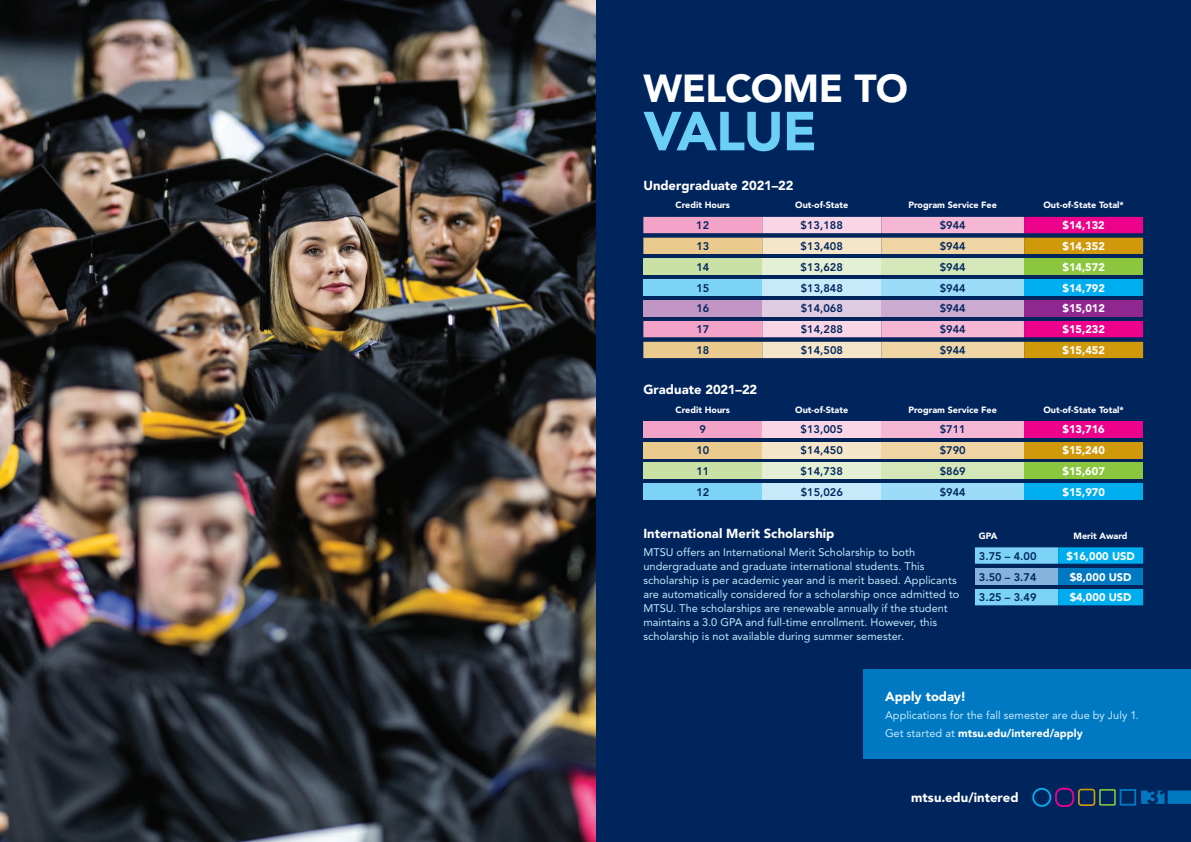
<style>
.page{position:relative;width:1191px;height:842px;background:#00255d}
.page>*{position:absolute;margin:0;border:0;box-sizing:border-box;transform-origin:0 0}
.t1{font:900 54.4px "Avenir LT Pro";letter-spacing:-.025em;color:#6bcff6}
.t2{font:900 38.8px "Avenir LT Pro";letter-spacing:-.015em;color:#fff}
.t3{font:900 21.6px "Avenir LT Pro";color:#00255d}
.t4{font:900 13px "Avenir LT Pro";color:#fff}
.t5{font:11px/14px "Avenir LT Pro";letter-spacing:.005em;color:#c6eafa}
.t6{font:800 11px "Avenir LT Pro";color:#00255d}
.t7{font:900 11px "Avenir LT Pro";color:#fff}
.t8{font:900 9px "Avenir LT Pro";color:#fff}
.s1{font-weight:900;color:#fff}
</style>
<div class="page">
<div style="left:1141px;top:790px;width:50px;height:14px;background:#0079c2"></div>
<div style="left:1119px;top:789px;width:17px;height:17px;border:2px solid #0079c2"></div>
<div style="left:1099px;top:789px;width:16px;height:17px;border:2px solid #8bc63e"></div>
<div style="left:1078px;top:789px;width:17px;height:17px;border:2px solid #d0990c;border-radius:3px"></div>
<div style="left:1055px;top:788px;width:19px;height:19px;border:2px solid #ed028c;border-radius:6px"></div>
<div style="left:1032px;top:788px;width:19px;height:19px;border:2px solid #00aeef;border-radius:50%"></div>
<svg style="left:643px;top:217px;width:500px;height:141px"></svg>
<div style="left:643px;top:258px;width:119px;height:17px;background:#c9e1a4"></div>
<div style="left:762px;top:258px;width:119px;height:17px;background:#e4f0d4"></div>
<div style="left:881px;top:258px;width:143px;height:17px;background:#d4e7b8"></div>
<div style="left:1024px;top:258px;width:119px;height:17px;background:#8bc63e"></div>
<div style="left:643px;top:279px;width:119px;height:17px;background:#7cd3f6"></div>
<div style="left:762px;top:279px;width:119px;height:17px;background:#c6eafa"></div>
<div style="left:881px;top:279px;width:143px;height:17px;background:#9cdcf8"></div>
<div style="left:1024px;top:279px;width:119px;height:17px;background:#00aeef"></div>
<div style="left:643px;top:300px;width:119px;height:16px;background:#c296c4"></div>
<div style="left:762px;top:300px;width:119px;height:16px;background:#dfcce3"></div>
<div style="left:881px;top:300px;width:143px;height:16px;background:#ccabd0"></div>
<div style="left:1024px;top:300px;width:119px;height:16px;background:#90268f"></div>
<div style="left:643px;top:421px;width:119px;height:16px;background:#f4a3c8"></div>
<div style="left:762px;top:421px;width:119px;height:16px;background:#fad5e5"></div>
<div style="left:881px;top:421px;width:143px;height:16px;background:#f6b7d4"></div>
<div style="left:1024px;top:421px;width:119px;height:16px;background:#ed028c"></div>
<div style="left:643px;top:442px;width:119px;height:16px;background:#eaca8d"></div>
<div style="left:762px;top:442px;width:119px;height:16px;background:#f6e6c9"></div>
<div style="left:881px;top:442px;width:143px;height:16px;background:#efd4a4"></div>
<div style="left:1024px;top:442px;width:119px;height:16px;background:#d0990c"></div>
<div style="left:643px;top:463px;width:119px;height:16px;background:#c9e1a4"></div>
<div style="left:762px;top:463px;width:119px;height:16px;background:#e4f0d4"></div>
<div style="left:881px;top:463px;width:143px;height:16px;background:#d4e7b8"></div>
<div style="left:1024px;top:463px;width:119px;height:16px;background:#8bc63e"></div>
<div style="left:643px;top:483px;width:119px;height:17px;background:#7cd3f6"></div>
<div style="left:762px;top:483px;width:119px;height:17px;background:#c6eafa"></div>
<div style="left:881px;top:483px;width:143px;height:17px;background:#9cdcf8"></div>
<div style="left:1024px;top:483px;width:119px;height:17px;background:#00aeef"></div>
<svg style="left:975px;top:547px;width:168px;height:58px"></svg>
<div style="left:975px;top:568px;width:83px;height:16px;background:#86b2de"></div>
<div style="left:1058px;top:568px;width:85px;height:16px;background:#0079c2"></div>
<img style="left:0;top:0;width:595px;height:842px">
<div style="left:863px;top:669px;width:328px;height:90px;background:#0079c2"></div>
<h2 class="t2" style="left:643px;top:65px;width:266px">WELCOME TO</h2>
<h1 class="t1" style="left:643px;top:98px;width:175px">VALUE</h1>
<p class="t4" style="left:643px;top:177px;width:152px">Undergraduate 2021–22</p>
<p class="t8" style="left:675px;top:200px;width:56px">Credit Hours</p>
<p class="t8" style="left:795px;top:200px;width:54px">Out-of-State</p>
<p class="t8" style="left:908px;top:200px;width:90px">Program Service Fee</p>
<p class="t8" style="left:1043px;top:200px;width:82px">Out-of-State Total*</p>
<p class="t6" style="left:696px;top:219px;width:15px">12</p>
<p class="t6" style="left:800px;top:219px;width:44px">$13,188</p>
<p class="t6" style="left:939px;top:219px;width:28px">$944</p>
<p class="t7" style="left:1062px;top:219px;width:44px">$14,132</p>
<p class="t6" style="left:696px;top:240px;width:15px">13</p>
<p class="t6" style="left:800px;top:240px;width:44px">$13,408</p>
<p class="t6" style="left:939px;top:240px;width:28px">$944</p>
<p class="t7" style="left:1062px;top:240px;width:44px">$14,352</p>
<p class="t6" style="left:696px;top:260px;width:15px">14</p>
<p class="t6" style="left:800px;top:260px;width:44px">$13,628</p>
<p class="t6" style="left:939px;top:260px;width:28px">$944</p>
<p class="t7" style="left:1062px;top:260px;width:44px">$14,572</p>
<p class="t6" style="left:696px;top:281px;width:15px">15</p>
<p class="t6" style="left:800px;top:281px;width:44px">$13,848</p>
<p class="t6" style="left:939px;top:281px;width:28px">$944</p>
<p class="t7" style="left:1062px;top:281px;width:44px">$14,792</p>
<p class="t6" style="left:696px;top:302px;width:15px">16</p>
<p class="t6" style="left:800px;top:302px;width:44px">$14,068</p>
<p class="t6" style="left:939px;top:302px;width:28px">$944</p>
<p class="t7" style="left:1062px;top:302px;width:44px">$15,012</p>
<p class="t6" style="left:696px;top:323px;width:15px">17</p>
<p class="t6" style="left:800px;top:323px;width:44px">$14,288</p>
<p class="t6" style="left:939px;top:323px;width:28px">$944</p>
<p class="t7" style="left:1062px;top:323px;width:44px">$15,232</p>
<p class="t6" style="left:696px;top:344px;width:15px">18</p>
<p class="t6" style="left:800px;top:344px;width:44px">$14,508</p>
<p class="t6" style="left:939px;top:344px;width:28px">$944</p>
<p class="t7" style="left:1062px;top:344px;width:44px">$15,452</p>
<p class="t4" style="left:643px;top:381px;width:115px">Graduate 2021–22</p>
<p class="t8" style="left:675px;top:404px;width:56px">Credit Hours</p>
<p class="t8" style="left:795px;top:404px;width:54px">Out-of-State</p>
<p class="t8" style="left:908px;top:404px;width:90px">Program Service Fee</p>
<p class="t8" style="left:1043px;top:404px;width:82px">Out-of-State Total*</p>
<p class="t6" style="left:699px;top:423px;width:8px">9</p>
<p class="t6" style="left:800px;top:423px;width:44px">$13,005</p>
<p class="t6" style="left:939px;top:423px;width:28px">$711</p>
<p class="t7" style="left:1062px;top:423px;width:44px">$13,716</p>
<p class="t6" style="left:696px;top:444px;width:15px">10</p>
<p class="t6" style="left:800px;top:444px;width:44px">$14,450</p>
<p class="t6" style="left:939px;top:444px;width:28px">$790</p>
<p class="t7" style="left:1062px;top:444px;width:44px">$15,240</p>
<p class="t6" style="left:696px;top:465px;width:15px">11</p>
<p class="t6" style="left:800px;top:465px;width:44px">$14,738</p>
<p class="t6" style="left:939px;top:465px;width:28px">$869</p>
<p class="t7" style="left:1062px;top:465px;width:44px">$15,607</p>
<p class="t6" style="left:696px;top:485px;width:15px">12</p>
<p class="t6" style="left:800px;top:485px;width:44px">$15,026</p>
<p class="t6" style="left:939px;top:485px;width:28px">$944</p>
<p class="t7" style="left:1062px;top:485px;width:44px">$15,970</p>
<p class="t4" style="left:643px;top:525px;width:193px">International Merit Scholarship</p>
<p class="t5" style="left:643px;top:545px;width:317px">MTSU offers an International Merit Scholarship to both undergraduate and graduate international students. This scholarship is per academic year and is merit based. Applicants are automatically considered for a scholarship once admitted to MTSU. The scholarships are renewable annually if the student maintains a 3.0 GPA and full-time enrollment. However, this scholarship is not available during summer semester.</p>
<p class="t8" style="left:979px;top:530px;width:20px">GPA</p>
<p class="t8" style="left:1073px;top:530px;width:55px">Merit Award</p>
<p class="t6" style="left:979px;top:549px;width:59px">3.75 – 4.00</p>
<p class="t7" style="left:1066px;top:549px;width:70px">$16,000 USD</p>
<p class="t6" style="left:979px;top:570px;width:59px">3.50 – 3.74</p>
<p class="t7" style="left:1069px;top:570px;width:63px">$8,000 USD</p>
<p class="t6" style="left:979px;top:591px;width:59px">3.25 – 3.49</p>
<p class="t7" style="left:1069px;top:591px;width:63px">$4,000 USD</p>
<p class="t4" style="left:885px;top:689px;width:83px">Apply today!</p>
<p class="t5" style="left:885px;top:706px;width:255px;line-height:17.6px">Applications for the fall semester are due by July 1.<br>Get started at <span class="s1">mtsu.edu/intered/apply</span></p>
<p class="t4" style="left:911px;top:790px;width:109px">mtsu.edu/intered</p>
<h3 class="t3" style="left:1146px;top:784px;width:26px">31</h3>
</div>
